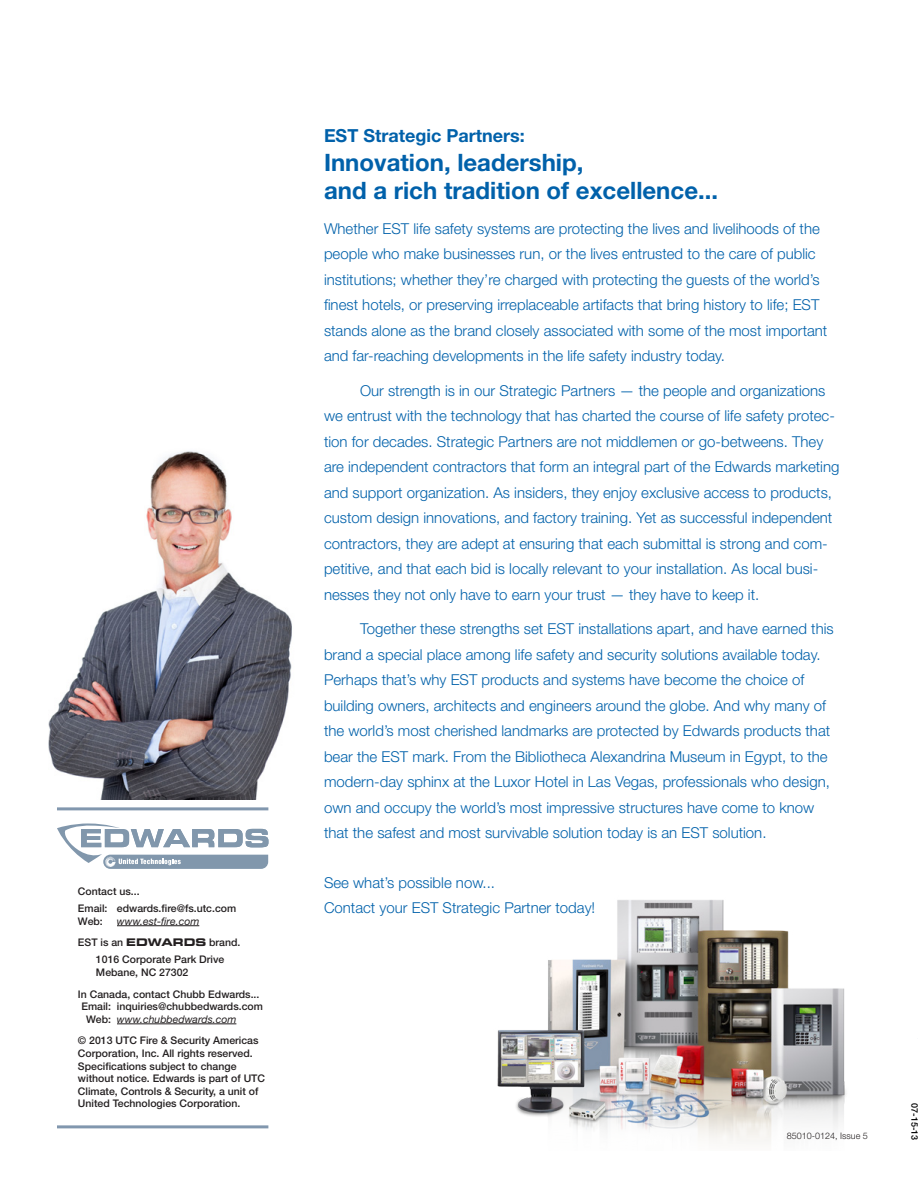
<style>
.page{position:relative;width:918px;height:1188px;background:#fff}
.page>*{position:absolute;margin:0;border:0;box-sizing:border-box;transform-origin:0 0}
.t1{font:700 24px/28.8px "Helvetica Neue LT Std";color:#0161aa}
.t2{font:700 18px "Helvetica Neue LT Std";color:#0161aa}
.t3{font:300 15px/25.5px "Helvetica Neue LT Std";color:#0161aa}
.t4{font:500 10.5px/12.6px "Helvetica Neue LT Std";color:#231f20}
.t5{font:italic 10.5px "Helvetica Neue LT Std";color:#231f20}
.t6{font:300 9px "Helvetica Neue LT Std";color:#231f20}
.t7{font:500 9px "Helvetica Neue LT Std";color:#000}
.s1{font-family:"Eurostile Bold Extended Two";font-weight:400}
.s2{font-weight:500;font-style:normal}
</style>
<div class="page">
<img style="left:497px;top:900px;width:349px;height:242px">
<img style="left:48px;top:451px;width:244px;height:349px">
<hr style="left:57px;top:807px;width:211px;height:3px;background:#8197ae">
<hr style="left:117px;top:925px;width:82px;height:1px;background:#231f20">
<hr style="left:117px;top:1024px;width:119px;height:1px;background:#231f20">
<hr style="left:57px;top:1125px;width:211px;height:3px;background:#8197ae">
<svg style="left:57px;top:824px;width:211px;height:45px"></svg>
<p class="t4" style="left:78px;top:885px;width:63px">Contact us...</p>
<p class="t4" style="left:78px;top:902px;width:160px">Email: edwards.fire@fs.utc.com</p>
<p class="t4" style="left:78px;top:915px;width:26px">Web:</p>
<p class="t5" style="left:117px;top:915px;width:84px">www.est-fire.com</p>
<p class="t4" style="left:78px;top:936px;width:164px">EST is an <span class="s1">EDWARDS</span> brand.</p>
<p class="t4" style="left:96px;top:953px;width:130px">1016 Corporate Park Drive<br>Mebane, NC 27302</p>
<p class="t4" style="left:78px;top:987px;width:183px">In Canada, contact Chubb Edwards...</p>
<p class="t4" style="left:81px;top:1000px;width:183px">Email: inquiries@chubbedwards.com</p>
<p class="t5" style="left:86px;top:1013px;width:152px"><span class="s2">Web:</span> www.chubbedwards.com</p>
<p class="t4" style="left:78px;top:1034px;width:189px">© 2013 UTC Fire &amp; Security Americas Corporation, Inc. All rights reserved.<br>Specifications subject to change without notice. Edwards is part of UTC Climate, Controls &amp; Security, a unit of United Technologies Corporation.</p>
<p class="t2" style="left:324px;top:124px;width:202px">EST Strategic Partners:</p>
<p class="t1" style="left:324px;top:147px;width:396px">Innovation, leadership,<br>and a rich tradition of excellence...</p>
<p class="t3" style="left:324px;top:216px;width:505px">Whether EST life safety systems are protecting the lives and livelihoods of the people who make businesses run, or the lives entrusted to the care of public institutions; whether they’re charged with protecting the guests of the world’s finest hotels, or preserving irreplaceable artifacts that bring history to life; EST stands alone as the brand closely associated with some of the most important and far-reaching developments in the life safety industry today.</p>
<p class="t3" style="left:324px;top:378px;width:517px;text-indent:36px">Our strength is in our Strategic Partners — the people and organizations we entrust with the technology that has charted the course of life safety protec&shy;tion for decades. Strategic Partners are not middlemen or go-betweens. They are independent contractors that form an integral part of the Edwards marketing and support organization. As insiders, they enjoy exclusive access to products, custom design innovations, and factory training. Yet as successful independent contractors, they are adept at ensuring that each submittal is strong and com&shy;petitive, and that each bid is locally relevant to your installation. As local busi&shy;nesses they not only have to earn your trust — they have to keep it.</p>
<p class="t3" style="left:324px;top:616px;width:511px;text-indent:36px">Together these strengths set EST installations apart, and have earned this brand a special place among life safety and security solutions available today.<br>Perhaps that’s why EST products and systems have become the choice of building owners, architects and engineers around the globe. And why many of the world’s most cherished landmarks are protected by Edwards products that bear the EST mark. From the Bibliotheca Alexandrina Museum in Egypt, to the modern-day sphinx at the Luxor Hotel in Las Vegas, professionals who design, own and occupy the world’s most impressive structures have come to know that the safest and most survivable solution today is an EST solution.</p>
<p class="t3" style="left:324px;top:870px;width:173px">See what’s possible now...</p>
<p class="t3" style="left:324px;top:895px;width:273px">Contact your EST Strategic Partner today!</p>
<p class="t6" style="left:787px;top:1130px;width:83px">85010-0124, Issue 5</p>
<p class="t7" style="left:920px;top:1103px;width:39px;rotate:90deg">07-15-13</p>
</div>
